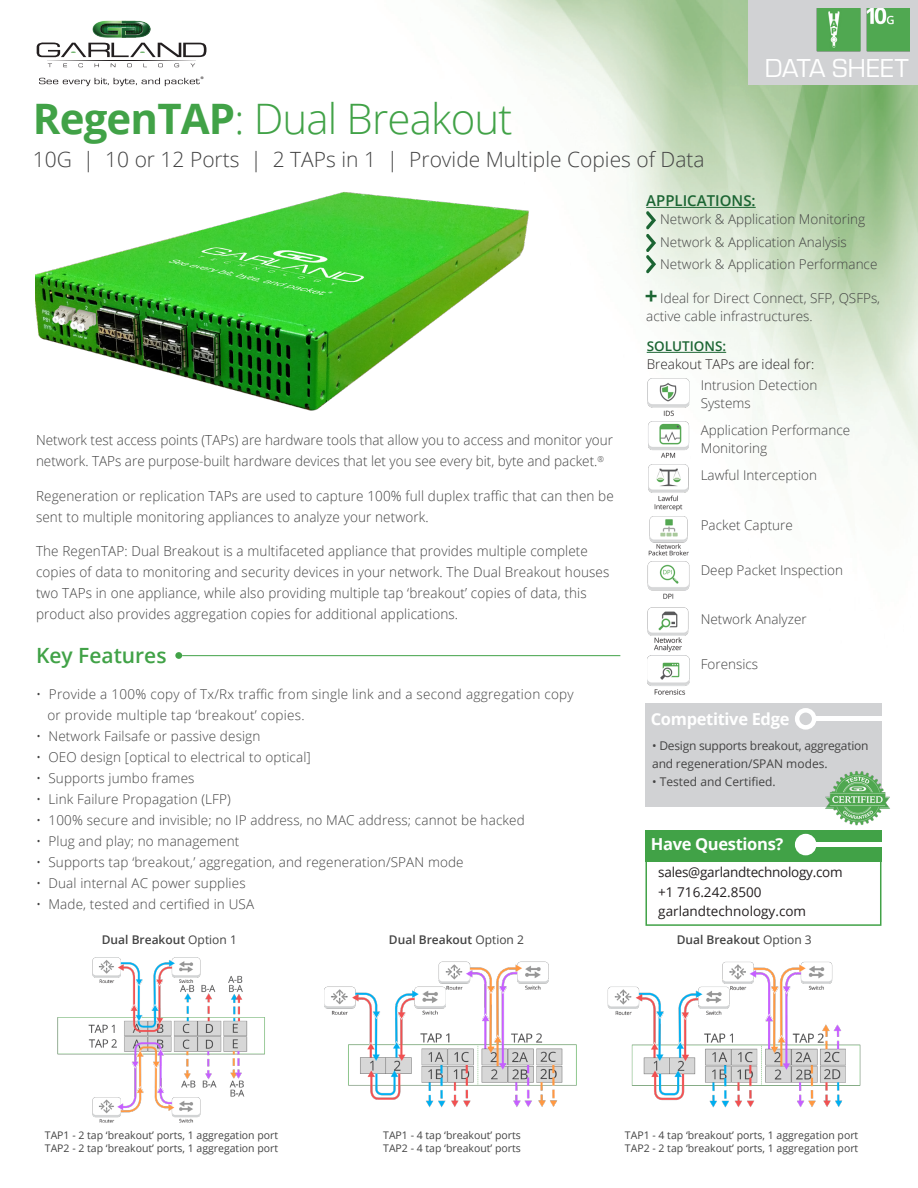
<style>
.page{position:relative;width:918px;height:1188px;background:#fff}
.page>*{position:absolute;margin:0;border:0;box-sizing:border-box;transform-origin:0 0}
.t1{font:300 42px "Open Sans";letter-spacing:-.02em;color:#41a247}
.t2{font:27px "Eurostile";color:#fff}
.t3{font:700 22.5px "Open Sans";color:#1b6533}
.t4{font:300 21px "Open Sans";color:#434343}
.t5{font:600 21px "Open Sans";color:#41a247}
.t6{font:700 16.5px "Open Sans";letter-spacing:-.02em;color:#fff}
.t7{font:600 15px "Open Sans";color:#1b6533}
.t8{font:300 13.95px/21px "Open Sans";letter-spacing:.01em;color:#434343}
.t9{font:300 13.5px/18px "Open Sans";letter-spacing:.01em;color:#434343}
.t10{font:13.5px/19.5px "Open Sans";color:#231f20}
.t11{font:300 13.5px/18px "Open Sans";color:#231f20}
.t12{font:12px/18px "Open Sans";letter-spacing:-.01em;color:#434343}
.t13{font:600 12px "Open Sans";color:#434343}
.t14{font:10.5px "Open Sans";color:#434343}
.t15{font:8.1px "Myriad Pro";color:#231f20}
.s1{font-weight:700}
.s2{font-weight:600;color:#1b6533}
.s3{font-weight:400}
</style>
<div class="page">
<img style="left:35px;top:0;width:883px;height:721px">
<hr style="left:182px;top:655px;width:438px;height:1px;background:#41a247">
<div style="left:175px;top:652px;width:7px;height:7px;background:#41a247;border-radius:50%"></div>
<div style="left:645px;top:848px;width:236px;height:78px;border:2px solid #41a247"></div>
<div style="left:645px;top:830px;width:236px;height:31px;background:#41a247"></div>
<div style="left:797px;top:836px;width:17px;height:17px;background:#fff;border-radius:50%"></div>
<div style="left:795px;top:834px;width:21px;height:21px;border:4px solid #fff;border-radius:50%"></div>
<div style="left:815px;top:842px;width:69px;height:5px;background:#fff"></div>
<div style="left:749px;top:0;width:169px;height:84px;background:#d1d2d4"></div>
<svg style="left:36px;top:42px;width:170px;height:25px"></svg>
<img style="left:93px;top:21px;width:1px;height:16px">
<img style="left:150px;top:21px;width:1px;height:16px">
<img style="left:94px;top:21px;width:56px;height:16px">
<svg style="left:39px;top:78px;width:161px;height:8px"></svg>
<img style="left:867px;top:8px;width:43px;height:43px">
<img style="left:817px;top:8px;width:43px;height:43px">
<div style="left:646px;top:704px;width:236px;height:103px;background:#d1d2d4"></div>
<img style="left:825px;top:771px;width:65px;height:55px">
<div style="left:795px;top:708px;width:21px;height:22px;border:4px solid #fff;border-radius:50%"></div>
<div style="left:815px;top:716px;width:69px;height:5px;background:#fff"></div>
<svg style="left:646px;top:211px;width:10px;height:62px"></svg>
<hr style="left:646px;top:207px;width:110px;height:1px;background:#1b6533">
<img style="left:647px;top:377px;width:42px;height:42px">
<img style="left:647px;top:421px;width:42px;height:40px">
<img style="left:647px;top:463px;width:42px;height:47px">
<img style="left:647px;top:515px;width:42px;height:42px">
<img style="left:647px;top:560px;width:42px;height:41px">
<hr style="left:647px;top:352px;width:79px;height:1px;background:#1b6533">
<img style="left:647px;top:654px;width:43px;height:43px">
<img style="left:647px;top:604px;width:43px;height:47px">
<img style="left:36px;top:180px;width:519px;height:243px">
<img style="left:57px;top:957px;width:208px;height:166px">
<img style="left:324px;top:961px;width:253px;height:147px">
<img style="left:607px;top:961px;width:254px;height:147px">
<p class="t15" style="left:201px;top:75px;width:5px">®</p>
<p class="t1" style="left:33px;top:90px;width:481px"><span class="s1">RegenTAP</span>: Dual Breakout</p>
<p class="t4" style="left:33px;top:145px;width:673px">10G | 10 or 12 Ports | 2 TAPs in 1 | Provide Multiple Copies of Data</p>
<p class="t2" style="left:765px;top:50px;width:146px">DATA SHEET</p>
<p class="t8" style="left:36px;top:429px;width:579px">Network test access points (TAPs) are hardware tools that allow you to access and monitor your network. TAPs are purpose-built hardware devices that let you see every bit, byte and packet.<sup>®</sup></p>
<p class="t8" style="left:36px;top:485px;width:579px">Regeneration or replication TAPs are used to capture 100% full duplex traffic that can then be sent to multiple monitoring appliances to analyze your network.</p>
<p class="t8" style="left:36px;top:540px;width:575px">The RegenTAP: Dual Breakout is a multifaceted appliance that provides multiple complete copies of data to monitoring and security devices in your network. The Dual Breakout houses two TAPs in one appliance, while also providing multiple tap ‘breakout’ copies of data, this product also provides aggregation copies for additional applications.</p>
<p class="t5" style="left:36px;top:641px;width:132px">Key Features</p>
<p class="t9" style="left:36px;top:684px;width:539px">• Provide a 100% copy of Tx/Rx traffic from single link and a second aggregation copy</p>
<p class="t9" style="left:47px;top:705px;width:259px">or provide multiple tap ‘breakout’ copies.</p>
<p class="t9" style="left:36px;top:726px;width:226px">• Network Failsafe or passive design</p>
<p class="t9" style="left:36px;top:747px;width:276px">• OEO design [optical to electrical to optical]</p>
<p class="t9" style="left:36px;top:768px;width:160px">• Supports jumbo frames</p>
<p class="t9" style="left:36px;top:789px;width:196px">• Link Failure Propagation (LFP)</p>
<p class="t9" style="left:36px;top:810px;width:490px">• 100% secure and invisible; no IP address, no MAC address; cannot be hacked</p>
<p class="t9" style="left:36px;top:831px;width:205px">• Plug and play; no management</p>
<p class="t9" style="left:36px;top:852px;width:429px">• Supports tap ‘breakout,’ aggregation, and regeneration/SPAN mode</p>
<p class="t9" style="left:36px;top:873px;width:211px">• Dual internal AC power supplies</p>
<p class="t9" style="left:36px;top:894px;width:220px">• Made, tested and certified in USA</p>
<p class="t7" style="left:646px;top:191px;width:111px">APPLICATIONS:</p>
<p class="t9" style="left:660px;top:210px;width:206px">Network &amp; Application Monitoring</p>
<p class="t9" style="left:660px;top:233px;width:188px">Network &amp; Application Analysis</p>
<p class="t9" style="left:660px;top:255px;width:219px">Network &amp; Application Performance</p>
<p class="t9" style="left:646px;top:289px;width:235px;text-indent:14px">Ideal for Direct Connect, SFP, QSFPs, active cable infrastructures.</p>
<p class="t3" style="left:645px;top:280px;width:14px">+</p>
<p class="t11" style="left:647px;top:337px;width:169px"><span class="s2">SOLUTIONS:<br></span>Breakout TAPs are ideal for:</p>
<p class="t9" style="left:701px;top:376px;width:118px">Intrusion Detection<br>Systems</p>
<p class="t9" style="left:701px;top:421px;width:151px">Application Performance<br>Monitoring</p>
<p class="t9" style="left:701px;top:466px;width:118px">Lawful Interception</p>
<p class="t9" style="left:701px;top:516px;width:94px">Packet Capture</p>
<p class="t9" style="left:701px;top:561px;width:144px">Deep Packet Inspection</p>
<p class="t9" style="left:701px;top:610px;width:107px">Network Analyzer</p>
<p class="t9" style="left:701px;top:655px;width:59px">Forensics</p>
<p class="t6" style="left:651px;top:707px;width:140px">Competitive Edge</p>
<p class="t12" style="left:652px;top:736px;width:218px">• Design supports breakout, aggregation and regeneration/SPAN modes.</p>
<p class="t12" style="left:652px;top:772px;width:125px">• Tested and Certified.</p>
<p class="t6" style="left:651px;top:833px;width:134px">Have Questions?</p>
<p class="t10" style="left:658px;top:862px;width:186px">sales@garlandtechnology.com +1 716.242.8500 garlandtechnology.com</p>
<p class="t13" style="left:102px;top:932px;width:137px">Dual Breakout <span class="s3">Option 1</span></p>
<p class="t13" style="left:389px;top:932px;width:137px">Dual Breakout <span class="s3">Option 2</span></p>
<p class="t13" style="left:677px;top:932px;width:137px">Dual Breakout <span class="s3">Option 3</span></p>
<p class="t14" style="left:45px;top:1128px;width:235px">TAP1 - 2 tap ‘breakout’ ports, 1 aggregation port</p>
<p class="t14" style="left:45px;top:1141px;width:235px">TAP2 - 2 tap ‘breakout’ ports, 1 aggregation port</p>
<p class="t14" style="left:383px;top:1128px;width:139px">TAP1 - 4 tap ‘breakout’ ports</p>
<p class="t14" style="left:383px;top:1141px;width:139px">TAP2 - 4 tap ‘breakout’ ports</p>
<p class="t14" style="left:625px;top:1128px;width:235px">TAP1 - 4 tap ‘breakout’ ports, 1 aggregation port</p>
<p class="t14" style="left:625px;top:1141px;width:235px">TAP2 - 2 tap ‘breakout’ ports, 1 aggregation port</p>
</div>
